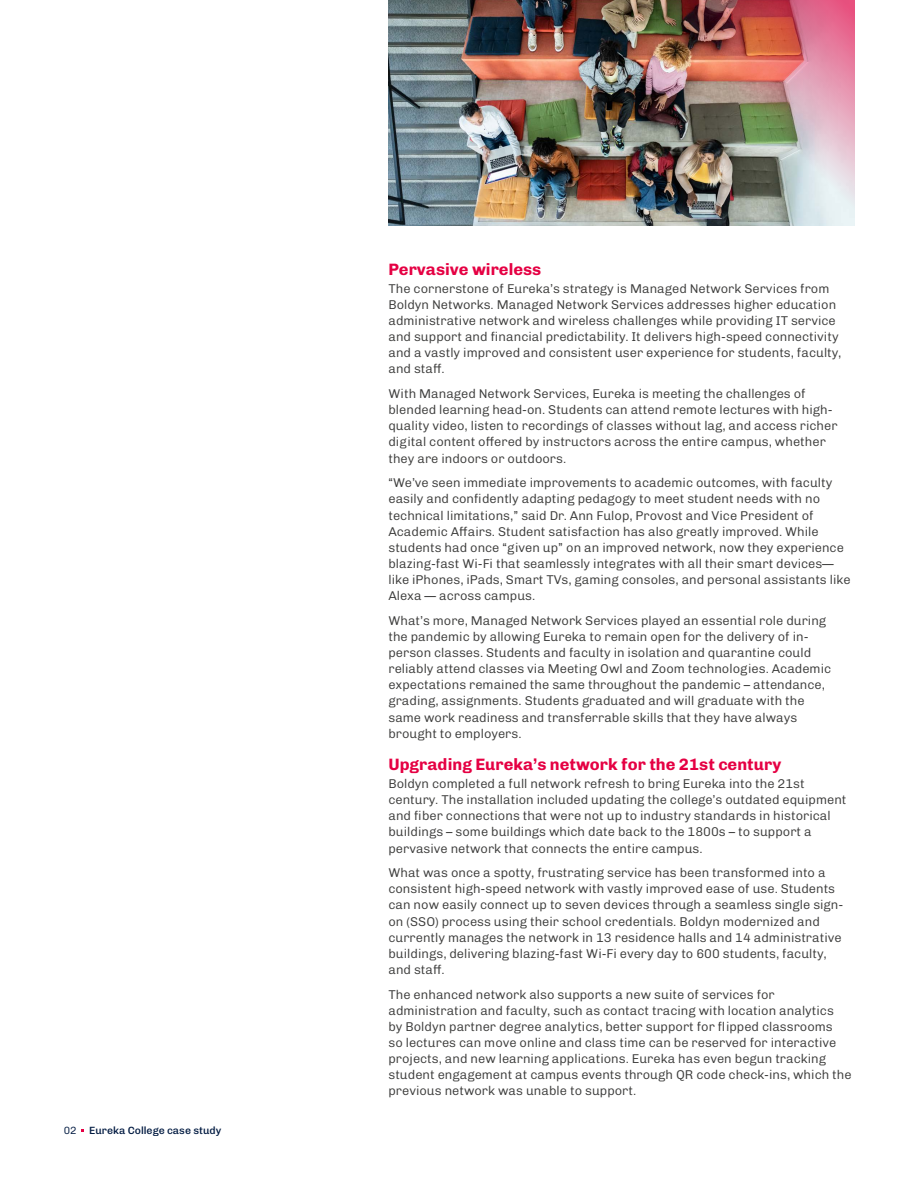
<style>
.page{position:relative;width:918px;height:1188px;background:#fff}
.page>*{position:absolute;margin:0;border:0;box-sizing:border-box;transform-origin:0 0}
.t1{font:700 16.5px "Chivo";color:#e50043}
.t2{font:300 12.75px/16.2px "Chivo";color:#3c3c3b}
.t3{font:500 10.5px "Chivo";color:#001a41}
.s1{font-weight:300}
</style>
<div class="page">
<img style="left:388px;top:0;width:466px;height:225px">
<img style="left:534px;top:0;width:320px;height:220px">
<p class="t3" style="left:64px;top:1122px;width:159px"><span class="s1">02</span> Eureka College case study</p>
<p class="t1" style="left:388px;top:256px;width:154px">Pervasive wireless</p>
<p class="t2" style="left:388px;top:280px;width:454px">The cornerstone of Eureka’s strategy is Managed Network Services from Boldyn Networks. Managed Network Services addresses higher education administrative network and wireless challenges while providing IT service and support and financial predictability. It delivers high-speed connectivity and a vastly improved and consistent user experience for students, faculty, and staff.</p>
<p class="t2" style="left:388px;top:385px;width:451px">With Managed Network Services, Eureka is meeting the challenges of blended learning head-on. Students can attend remote lectures with high&shy;quality video, listen to recordings of classes without lag, and access richer digital content offered by instructors across the entire campus, whether they are indoors or outdoors.</p>
<p class="t2" style="left:388px;top:474px;width:464px">“We’ve seen immediate improvements to academic outcomes, with faculty easily and confidently adapting pedagogy to meet student needs with no technical limitations,” said Dr. Ann Fulop, Provost and Vice President of Academic Affairs. Student satisfaction has also greatly improved. While students had once “given up” on an improved network, now they experience blazing-fast Wi-Fi that seamlessly integrates with all their smart devices— like iPhones, iPads, Smart TVs, gaming consoles, and personal assistants like Alexa — across campus.</p>
<p class="t2" style="left:388px;top:612px;width:444px">What’s more, Managed Network Services played an essential role during the pandemic by allowing Eureka to remain open for the delivery of in&shy;person classes. Students and faculty in isolation and quarantine could reliably attend classes via Meeting Owl and Zoom technologies. Academic expectations remained the same throughout the pandemic – attendance, grading, assignments. Students graduated and will graduate with the same work readiness and transferrable skills that they have always brought to employers.</p>
<p class="t1" style="left:388px;top:752px;width:394px">Upgrading Eureka’s network for the 21st century</p>
<p class="t2" style="left:388px;top:775px;width:460px">Boldyn completed a full network refresh to bring Eureka into the 21st century. The installation included updating the college’s outdated equipment and fiber connections that were not up to industry standards in historical buildings – some buildings which date back to the 1800s – to support a pervasive network that connects the entire campus.</p>
<p class="t2" style="left:388px;top:864px;width:456px">What was once a spotty, frustrating service has been transformed into a consistent high-speed network with vastly improved ease of use. Students can now easily connect up to seven devices through a seamless single sign&shy;on (SSO) process using their school credentials. Boldyn modernized and currently manages the network in 13 residence halls and 14 administrative buildings, delivering blazing-fast Wi-Fi every day to 600 students, faculty, and staff.</p>
<p class="t2" style="left:388px;top:986px;width:465px">The enhanced network also supports a new suite of services for administration and faculty, such as contact tracing with location analytics<br>by Boldyn partner degree analytics, better support for flipped classrooms<br>so lectures can move online and class time can be reserved for interactive projects, and new learning applications. Eureka has even begun tracking student engagement at campus events through QR code check-ins, which the previous network was unable to support.</p>
</div>
